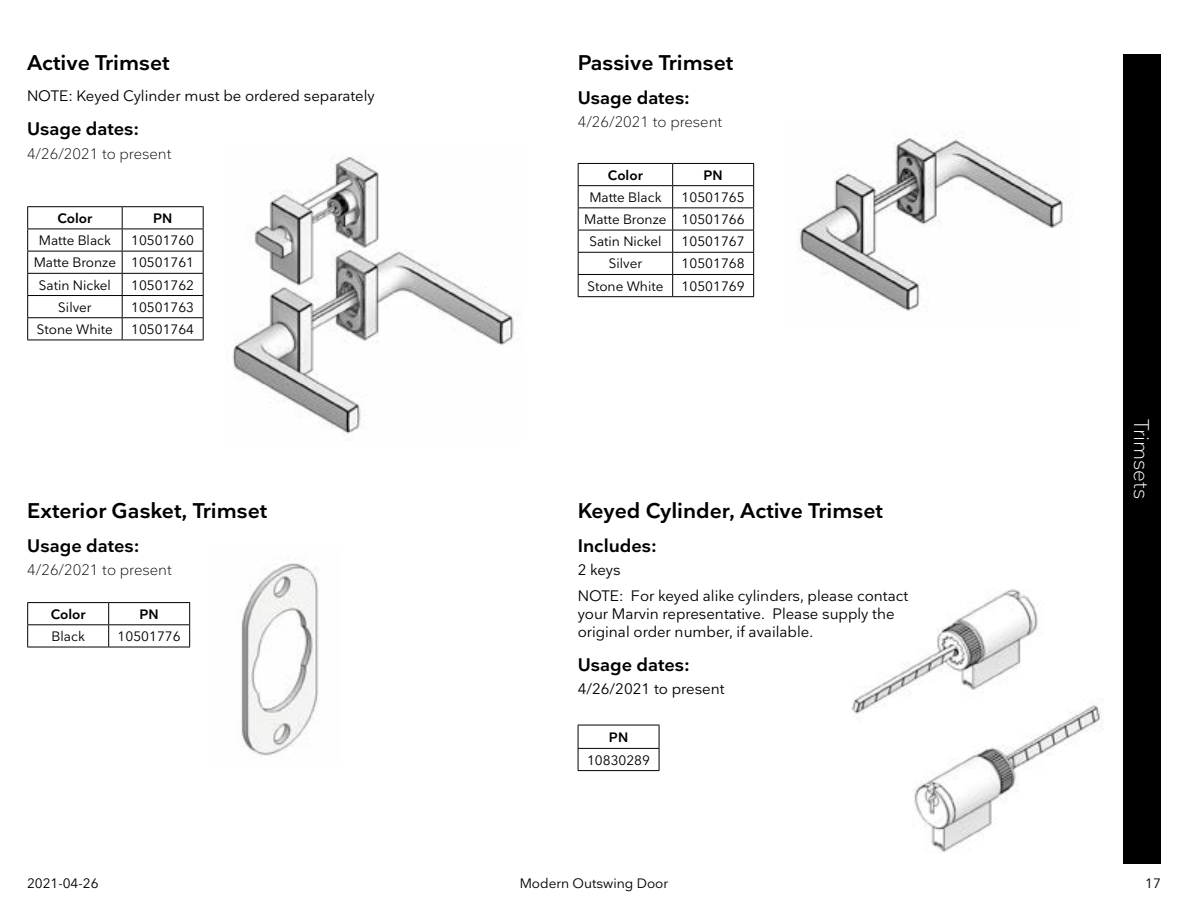
<style>
.page{position:relative;width:1188px;height:918px;background:#fff}
.page>*{position:absolute;margin:0;border:0;box-sizing:border-box;transform-origin:0 0}
.t1{font:600 21px "Nationale";color:#000101}
.t2{font:300 21px "Nationale";color:#fff}
.t3{font:600 18px "Nationale";color:#000}
.t4{font:15px/25.8px "Nationale";color:#000}
.t5{font:300 15px "Nationale";color:#000}
.t6{font:13.5px "Nationale";color:#000}
.t7{font:13.5px "Nationale";color:#000101}
.t8{font:600 13.5px "Nationale";color:#000}
</style>
<div class="page">
<div style="left:1123px;top:54px;width:38px;height:810px;background:#000"></div>
<img style="left:232px;top:156px;width:284px;height:285px">
<hr style="left:27px;top:206px;width:95px;height:1px;background:#000">
<hr style="left:122px;top:206px;width:82px;height:1px;background:#000">
<hr style="left:27px;top:229px;width:95px;height:1px;background:#000">
<hr style="left:122px;top:229px;width:82px;height:1px;background:#000">
<hr style="left:27px;top:251px;width:95px;height:1px;background:#000">
<hr style="left:122px;top:251px;width:82px;height:1px;background:#000">
<hr style="left:27px;top:273px;width:95px;height:1px;background:#000">
<hr style="left:122px;top:273px;width:82px;height:1px;background:#000">
<hr style="left:27px;top:295px;width:95px;height:1px;background:#000">
<hr style="left:122px;top:295px;width:82px;height:1px;background:#000">
<hr style="left:27px;top:317px;width:95px;height:1px;background:#000">
<svg style="left:27px;top:207px;width:1px;height:133px"></svg>
<hr style="left:122px;top:317px;width:82px;height:1px;background:#000">
<svg style="left:122px;top:207px;width:1px;height:133px"></svg>
<svg style="left:203px;top:207px;width:1px;height:133px"></svg>
<hr style="left:27px;top:340px;width:95px;height:1px;background:#000">
<hr style="left:122px;top:340px;width:82px;height:1px;background:#000">
<img style="left:797px;top:134px;width:266px;height:178px">
<hr style="left:578px;top:163px;width:95px;height:1px;background:#000">
<hr style="left:673px;top:163px;width:81px;height:1px;background:#000">
<hr style="left:578px;top:185px;width:95px;height:1px;background:#000">
<hr style="left:673px;top:185px;width:81px;height:1px;background:#000">
<hr style="left:578px;top:207px;width:95px;height:1px;background:#000">
<hr style="left:673px;top:207px;width:81px;height:1px;background:#000">
<hr style="left:578px;top:230px;width:95px;height:1px;background:#000">
<hr style="left:673px;top:230px;width:81px;height:1px;background:#000">
<hr style="left:578px;top:252px;width:95px;height:1px;background:#000">
<hr style="left:673px;top:252px;width:81px;height:1px;background:#000">
<hr style="left:578px;top:274px;width:95px;height:1px;background:#000">
<svg style="left:578px;top:164px;width:1px;height:132px"></svg>
<hr style="left:673px;top:274px;width:81px;height:1px;background:#000">
<svg style="left:672px;top:164px;width:1px;height:132px"></svg>
<svg style="left:753px;top:164px;width:1px;height:132px"></svg>
<hr style="left:578px;top:296px;width:95px;height:1px;background:#000">
<hr style="left:673px;top:296px;width:81px;height:1px;background:#000">
<img style="left:241px;top:558px;width:78px;height:198px">
<hr style="left:27px;top:602px;width:82px;height:1px;background:#000">
<hr style="left:109px;top:602px;width:81px;height:1px;background:#000">
<hr style="left:27px;top:624px;width:82px;height:1px;background:#000">
<svg style="left:27px;top:603px;width:1px;height:44px"></svg>
<hr style="left:109px;top:624px;width:81px;height:1px;background:#000">
<svg style="left:108px;top:603px;width:1px;height:44px"></svg>
<svg style="left:189px;top:603px;width:1px;height:44px"></svg>
<hr style="left:27px;top:647px;width:82px;height:1px;background:#000">
<hr style="left:109px;top:647px;width:81px;height:1px;background:#000">
<img style="left:851px;top:589px;width:253px;height:264px">
<hr style="left:578px;top:725px;width:81px;height:1px;background:#000">
<hr style="left:578px;top:748px;width:81px;height:1px;background:#000">
<svg style="left:578px;top:725px;width:1px;height:45px"></svg>
<svg style="left:659px;top:725px;width:1px;height:45px"></svg>
<hr style="left:578px;top:770px;width:81px;height:1px;background:#000">
<h1 class="t1" style="left:27px;top:49px;width:144px">Active Trimset</h1>
<p class="t4" style="left:27px;top:83px;width:349px">NOTE: Keyed Cylinder must be ordered separately</p>
<h2 class="t3" style="left:27px;top:117px;width:114px">Usage dates:</h2>
<p class="t5" style="left:27px;top:144px;width:146px">4/26/2021 to present</p>
<p class="t8" style="left:57px;top:210px;width:36px">Color</p>
<p class="t8" style="left:153px;top:210px;width:21px">PN</p>
<p class="t6" style="left:39px;top:232px;width:74px">Matte Black</p>
<p class="t6" style="left:131px;top:232px;width:65px">10501760</p>
<p class="t6" style="left:34px;top:254px;width:162px">Matte Bronze 10501761</p>
<p class="t6" style="left:39px;top:276px;width:74px">Satin Nickel</p>
<p class="t6" style="left:131px;top:276px;width:65px">10501762</p>
<p class="t6" style="left:58px;top:298px;width:35px">Silver</p>
<p class="t6" style="left:131px;top:298px;width:65px">10501763</p>
<p class="t6" style="left:37px;top:321px;width:77px">Stone White</p>
<p class="t6" style="left:131px;top:321px;width:65px">10501764</p>
<h1 class="t1" style="left:27px;top:497px;width:241px">Exterior Gasket, Trimset</h1>
<h2 class="t3" style="left:27px;top:534px;width:114px">Usage dates:</h2>
<p class="t5" style="left:27px;top:561px;width:146px">4/26/2021 to present</p>
<p class="t8" style="left:51px;top:605px;width:36px">Color</p>
<p class="t8" style="left:140px;top:605px;width:21px">PN</p>
<p class="t6" style="left:52px;top:628px;width:35px">Black</p>
<p class="t6" style="left:118px;top:628px;width:65px">10501776</p>
<h1 class="t1" style="left:578px;top:49px;width:157px">Passive Trimset</h1>
<h2 class="t3" style="left:578px;top:86px;width:114px">Usage dates:</h2>
<p class="t5" style="left:578px;top:112px;width:146px">4/26/2021 to present</p>
<p class="t8" style="left:608px;top:166px;width:36px">Color</p>
<p class="t8" style="left:704px;top:166px;width:21px">PN</p>
<p class="t6" style="left:589px;top:189px;width:74px">Matte Black</p>
<p class="t6" style="left:682px;top:189px;width:65px">10501765</p>
<p class="t6" style="left:584px;top:211px;width:162px">Matte Bronze 10501766</p>
<p class="t6" style="left:589px;top:233px;width:74px">Satin Nickel</p>
<p class="t6" style="left:682px;top:233px;width:65px">10501767</p>
<p class="t6" style="left:609px;top:255px;width:35px">Silver</p>
<p class="t6" style="left:682px;top:255px;width:65px">10501768</p>
<p class="t6" style="left:587px;top:277px;width:77px">Stone White</p>
<p class="t6" style="left:682px;top:277px;width:65px">10501769</p>
<h1 class="t1" style="left:578px;top:497px;width:307px">Keyed Cylinder, Active Trimset</h1>
<h2 class="t3" style="left:578px;top:534px;width:81px">Includes:</h2>
<p class="t4" style="left:578px;top:557px;width:332px">2 keys<br>NOTE: For keyed alike cylinders, please contact</p>
<p class="t4" style="left:578px;top:605px;width:318px;line-height:18px">your Marvin representative. Please supply the original order number, if available.</p>
<h2 class="t3" style="left:578px;top:653px;width:114px">Usage dates:</h2>
<p class="t4" style="left:578px;top:676px;width:148px">4/26/2021 to present</p>
<p class="t8" style="left:609px;top:728px;width:21px">PN</p>
<p class="t6" style="left:587px;top:751px;width:65px">10830289</p>
<p class="t7" style="left:27px;top:874px;width:73px">2021-04-26</p>
<p class="t7" style="left:520px;top:874px;width:150px">Modern Outswing Door</p>
<h1 class="t2" style="left:1155px;top:419px;width:81px;rotate:90deg">Trimsets</h1>
<p class="t7" style="left:1145px;top:874px;width:17px">17</p>
</div>
